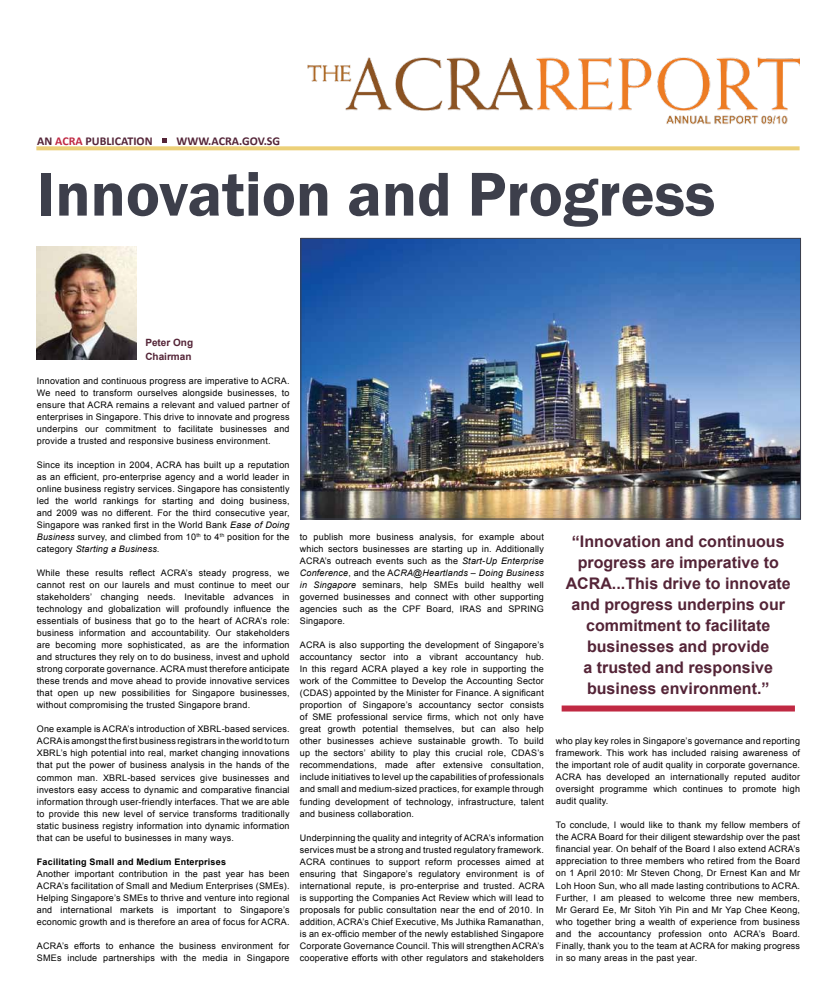
<style>
.page{position:relative;width:837px;height:1007px;background:#fff}
.page>*{position:absolute;margin:0;border:0;box-sizing:border-box;transform-origin:0 0}
.t1{font:600 64px "Franklin Gothic";color:#3d3f4b}
.t2{font:700 16px/21px "Arial";color:#542437;text-align:center}
.t3{font:700 12px "Calibri";color:#542437}
.t4{font:700 10px/14px "Arial";color:#542437}
.t5{font:9px/12px "Arial";letter-spacing:.02em;color:#000;text-align:justify}
.t6{font:700 9px "Arial";letter-spacing:.02em;color:#000}
.s1{color:#c02943}
.s2{font-style:italic}
</style>
<div class="page">
<img style="left:303px;top:240px;width:495px;height:277px">
<div style="left:301px;top:238px;width:499px;height:281px;border:1px solid #3d3f4b"></div>
<img style="left:37px;top:246px;width:99px;height:113px">
<div style="left:561px;top:705px;width:233px;height:6px;background:#c02943"></div>
<img style="left:162px;top:57px;width:637px;height:86px">
<svg style="left:36px;top:146px;width:763px;height:4px;background:#edd383"></svg>
<svg style="left:162px;top:138px;width:4px;height:4px"></svg>
<h3 class="t3" style="left:37px;top:133px;width:117px">AN <span class="s1">ACRA</span> PUBLICATION</h3>
<h3 class="t3" style="left:176px;top:133px;width:105px">WWW.ACRA.GOV.SG</h3>
<h1 class="t1" style="left:37px;top:155px;width:679px">Innovation and Progress</h1>
<p class="t4" style="left:145px;top:335px;width:49px">Peter Ong<br>Chairman</p>
<p class="t5" style="left:37px;top:375px;width:254px">Innovation and continuous progress are imperative to ACRA.<br>We need to transform ourselves alongside businesses, to ensure that ACRA remains a relevant and valued partner of enterprises in Singapore. This drive to innovate and progress underpins our commitment to facilitate businesses and provide a trusted and responsive business environment.</p>
<p class="t5" style="left:37px;top:459px;width:254px">Since its inception in 2004, ACRA has built up a reputation as an efficient, pro-enterprise agency and a world leader in online business registry services. Singapore has consistently led the world rankings for starting and doing business, and 2009 was no different. For the third consecutive year, Singapore was ranked first in the World Bank <span class="s2">Ease of Doing Business</span> survey, and climbed from 10<sup>th</sup> to 4<sup>th</sup> position for the category <span class="s2">Starting a Business.</span></p>
<p class="t5" style="left:37px;top:567px;width:254px">While these results reflect ACRA’s steady progress, we cannot rest on our laurels and must continue to meet our stakeholders’ changing needs. Inevitable advances in technology and globalization will profoundly influence the essentials of business that go to the heart of ACRA’s role: business information and accountability. Our stakeholders are becoming more sophisticated, as are the information and structures they rely on to do business, invest and uphold strong corporate governance. ACRA must therefore anticipate these trends and move ahead to provide innovative services that open up new possibilities for Singapore businesses, without compromising the trusted Singapore brand.</p>
<p class="t5" style="left:37px;top:723px;width:254px">One example is ACRA’s introduction of XBRL-based services.<br>ACRA is amongst the first business registrars in the world to turn XBRL’s high potential into real, market changing innovations that put the power of business analysis in the hands of the common man. XBRL-based services give businesses and investors easy access to dynamic and comparative financial information through user-friendly interfaces. That we are able to provide this new level of service transforms traditionally static business registry information into dynamic information that can be useful to businesses in many ways.</p>
<p class="t6" style="left:37px;top:855px;width:190px">Facilitating Small and Medium Enterprises</p>
<p class="t5" style="left:37px;top:867px;width:254px">Another important contribution in the past year has been ACRA’s facilitation of Small and Medium Enterprises (SMEs).<br>Helping Singapore’s SMEs to thrive and venture into regional and international markets is important to Singapore’s economic growth and is therefore an area of focus for ACRA.</p>
<p class="t5" style="left:37px;top:939px;width:254px">ACRA’s efforts to enhance the business environment for<br>SMEs include partnerships with the media in Singapore</p>
<p class="t5" style="left:300px;top:531px;width:245px">to publish more business analysis, for example about which sectors businesses are starting up in. Additionally ACRA’s outreach events such as the <span class="s2">Start-Up Enterprise Conference</span>, and the A<span class="s2">CRA@Heartlands – Doing Business in Singapore</span> seminars, help SMEs build healthy well governed businesses and connect with other supporting agencies such as the CPF Board, IRAS and SPRING Singapore.</p>
<p class="t5" style="left:300px;top:639px;width:245px">ACRA is also supporting the development of Singapore’s accountancy sector into a vibrant accountancy hub.<br>In this regard ACRA played a key role in supporting the work of the Committee to Develop the Accounting Sector (CDAS) appointed by the Minister for Finance. A significant proportion of Singapore’s accountancy sector consists of SME professional service firms, which not only have great growth potential themselves, but can also help other businesses achieve sustainable growth. To build up the sectors’ ability to play this crucial role, CDAS’s recommendations, made after extensive consultation, include initiatives to level up the capabilities of professionals and small and medium-sized practices, for example through funding development of technology, infrastructure, talent and business collaboration.</p>
<p class="t5" style="left:300px;top:831px;width:246px">Underpinning the quality and integrity of ACRA’s information services must be a strong and trusted regulatory framework.<br>ACRA continues to support reform processes aimed at ensuring that Singapore’s regulatory environment is of international repute, is pro-enterprise and trusted. ACRA is supporting the Companies Act Review which will lead to proposals for public consultation near the end of 2010. In addition, ACRA’s Chief Executive, Ms Juthika Ramanathan, is an ex-officio member of the newly established Singapore Corporate Governance Council. This will strengthen ACRA’s cooperative efforts with other regulators and stakeholders</p>
<h2 class="t2" style="left:565px;top:531px;width:226px">“Innovation and continuous progress are imperative to<br>ACRA...This drive to innovate and progress underpins our commitment to facilitate businesses and provide<br>a trusted and responsive business environment.”</h2>
<p class="t5" style="left:555px;top:735px;width:245px">who play key roles in Singapore’s governance and reporting framework. This work has included raising awareness of the important role of audit quality in corporate governance.<br>ACRA has developed an internationally reputed auditor oversight programme which continues to promote high audit quality.</p>
<p class="t5" style="left:555px;top:819px;width:245px">To conclude, I would like to thank my fellow members of the ACRA Board for their diligent stewardship over the past financial year. On behalf of the Board I also extend ACRA’s appreciation to three members who retired from the Board on 1 April 2010: Mr Steven Chong, Dr Ernest Kan and Mr Loh Hoon Sun, who all made lasting contributions to ACRA.<br>Further, I am pleased to welcome three new members, Mr Gerard Ee, Mr Sitoh Yih Pin and Mr Yap Chee Keong, who together bring a wealth of experience from business and the accountancy profession onto ACRA’s Board.<br>Finally, thank you to the team at ACRA for making progress in so many areas in the past year.</p>
</div>
